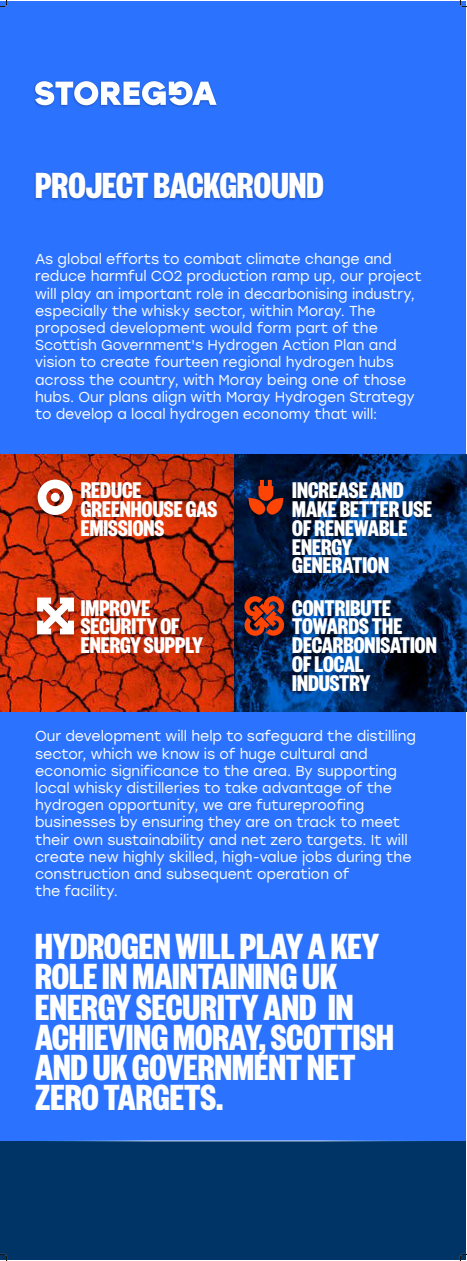
<style>
.page{position:relative;width:467px;height:1261px;background:#fff}
.page>*{position:absolute;margin:0;border:0;box-sizing:border-box;transform-origin:0 0}
.t1{font:700 40px/30px "Founders Grotesk X Cond";color:#fff}
.t2{font:700 25px/18.8px "Founders Grotesk X Cond";color:#fff}
.t3{font:14.4px/17.2px "Stolzl";color:#fff}
</style>
<div class="page">
<div style="left:1px;top:1px;width:465px;height:573px;background:#2b73ff"></div>
<div style="left:1px;top:574px;width:465px;height:567px;background:#2b73ff"></div>
<div style="left:1px;top:1141px;width:465px;height:118px;background:#036"></div>
<img style="left:33px;top:80px;width:184px;height:28px">
<svg style="left:35px;top:81px;width:182px;height:24px"></svg>
<img style="left:34px;top:172px;width:290px;height:29px">
<hr style="left:1px;top:1140px;width:465px;height:1px;background:#fff">
<img style="left:1px;top:454px;width:465px;height:257px">
<img style="left:29px;top:474px;width:50px;height:50px">
<svg style="left:38px;top:479px;width:35px;height:36px"></svg>
<img style="left:30px;top:594px;width:47px;height:47px">
<svg style="left:37px;top:597px;width:37px;height:37px"></svg>
<img style="left:237px;top:592px;width:50px;height:50px">
<svg style="left:244px;top:596px;width:40px;height:40px"></svg>
<img style="left:239px;top:474px;width:50px;height:50px">
<svg style="left:248px;top:480px;width:36px;height:36px"></svg>
<svg style="left:0;top:0;width:8px;height:8px"></svg>
<svg style="left:0;top:1254px;width:8px;height:6px"></svg>
<svg style="left:460px;top:0;width:7px;height:8px"></svg>
<svg style="left:460px;top:1254px;width:7px;height:6px"></svg>
<h1 class="t1" style="left:35px;top:173px;width:290px">PROJECT BACKGROUND</h1>
<p class="t3" style="left:35px;top:252px;width:388px">As global efforts to combat climate change and reduce harmful CO2 production ramp up, our project will play an important role in decarbonising industry, especially the whisky sector, within Moray. The proposed development would form part of the Scottish Government's Hydrogen Action Plan and vision to create fourteen regional hydrogen hubs across the country, with Moray being one of those hubs. Our plans align with Moray Hydrogen Strategy to develop a local hydrogen economy that will:</p>
<h2 class="t2" style="left:81px;top:482px;width:138px">REDUCE<br>GREENHOUSE GAS<br>EMISSIONS</h2>
<h2 class="t2" style="left:81px;top:599px;width:124px">IMPROVE<br>SECURITY OF<br>ENERGY SUPPLY</h2>
<h2 class="t2" style="left:292px;top:482px;width:141px">INCREASE AND<br>MAKE BETTER USE<br>OF RENEWABLE<br>ENERGY<br>GENERATION</h2>
<h2 class="t2" style="left:292px;top:599px;width:146px">CONTRIBUTE<br>TOWARDS THE<br>DECARBONISATION<br>OF LOCAL<br>INDUSTRY</h2>
<p class="t3" style="left:35px;top:729px;width:382px">Our development will help to safeguard the distilling sector, which we know is of huge cultural and economic significance to the area. By supporting local whisky distilleries to take advantage of the hydrogen opportunity, we are futureproofing businesses by ensuring they are on track to meet their own sustainability and net zero targets. It will create new highly skilled, high-value jobs during the construction and subsequent operation of<br>the facility.</p>
<h1 class="t1" style="left:35px;top:934px;width:360px">HYDROGEN WILL PLAY A KEY<br>ROLE IN MAINTAINING UK<br>ENERGY SECURITY AND IN<br>ACHIEVING MORAY, SCOTTISH<br>AND UK GOVERNMENT NET<br>ZERO TARGETS.</h1>
</div>
